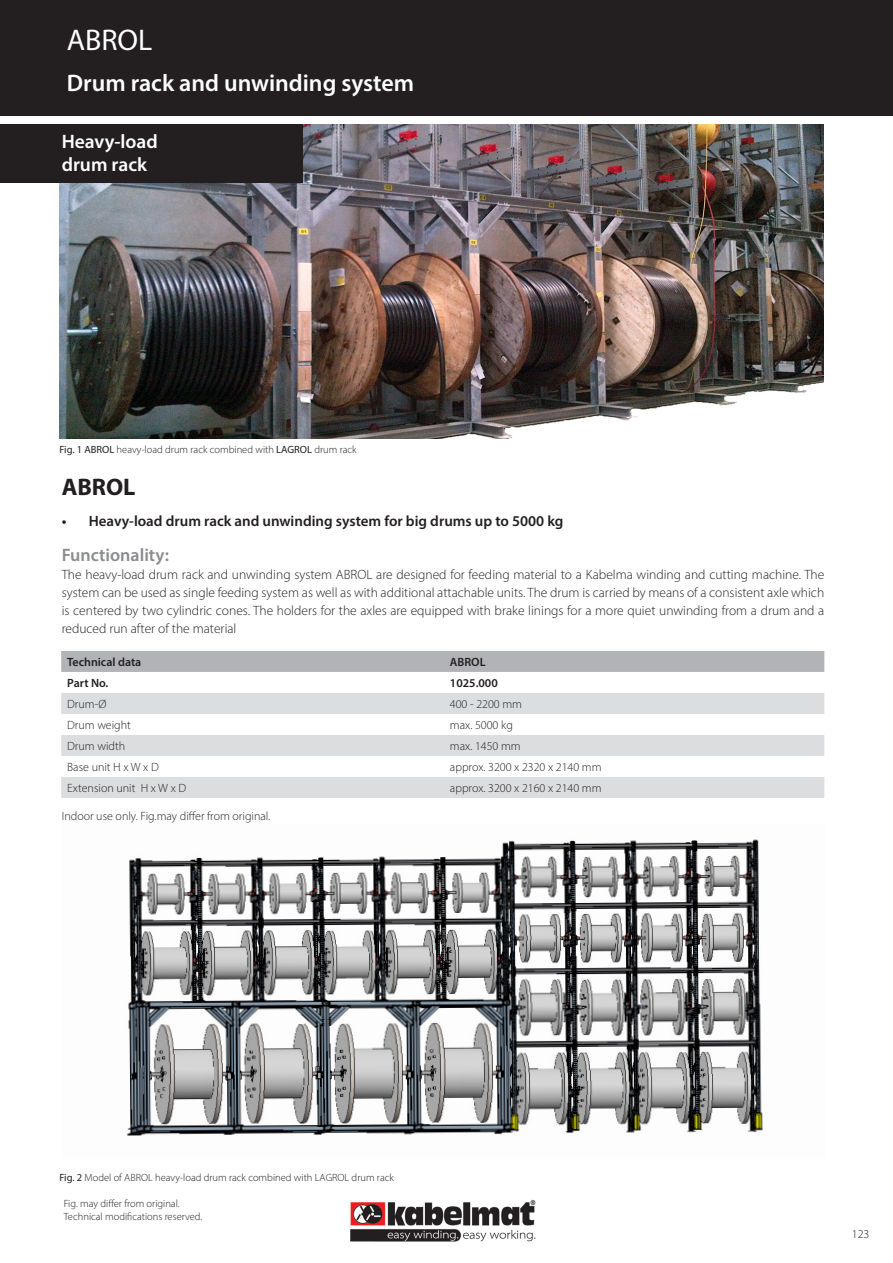
<style>
.page{position:relative;width:893px;height:1263px;background:#fff}
.page>*{position:absolute;margin:0;border:0;box-sizing:border-box;transform-origin:0 0}
.Titel{font:30px "Myriad Pro";color:#fff}
.Sub-Headline_FreeSet{font:600 24px "Myriad Pro";color:#fff}
.Produktüberschrift_W{font:700 24px "Myriad Pro";color:#231f20}
.Produktübersicht{font:600 19.5px "Myriad Pro";color:#fff}
.Headline_Fliesstext{font:600 18px "Myriad Pro";color:#8b8c8e}
.t1{font:600 15px "Myriad Pro";color:#231f20}
.Fliesstext_FreeSetLi{font:300 13.5px/18px "Myriad Pro";color:#231f20;text-align:justify}
.Tabelle_Text_Freeset{font:300 12px "Myriad Pro";color:#231f20}
.Produktübersicht-2{font:300 12px "Myriad Pro";color:#231f20}
.Tabelle_Text_Freeset-2{font:600 12px "Myriad Pro";color:#231f20}
.Bildunterschrift_Fre{font:300 10.5px "Myriad Pro";color:#231f20}
.Produktübersicht-3{font:300 10.5px "Myriad Pro";color:#231f20}
.s1{font-weight:400}
</style>
<div class="page">
<img style="left:350px;top:1199px;width:186px;height:43px">
<div style="left:0;top:0;width:893px;height:116px;background:#231f20"></div>
<div style="left:61px;top:651px;width:763px;height:21px;background:#b2b3b7"></div>
<div style="left:61px;top:693px;width:763px;height:105px;background:#dcdddf"></div>
<svg style="left:61px;top:714px;width:763px;height:63px"></svg>
<img style="left:60px;top:124px;width:764px;height:315px">
<img style="left:127px;top:839px;width:637px;height:297px">
<div style="left:0;top:124px;width:303px;height:59px;background:#231f20"></div>
<p class="Titel" style="left:67px;top:22px;width:87px">ABROL</p>
<p class="Sub-Headline_FreeSet" style="left:67px;top:67px;width:349px">Drum rack and unwinding system</p>
<p class="Produktübersicht" style="left:62px;top:129px;width:98px">Heavy-load</p>
<p class="Produktübersicht" style="left:62px;top:152px;width:87px">drum rack</p>
<p class="Bildunterschrift_Fre" style="left:59px;top:443px;width:299px"><span class="s1">Fig. 1 ABROL</span> heavy-load drum rack combined with <span class="s1">LAGROL</span> drum rack</p>
<p class="Produktüberschrift_W" style="left:62px;top:471px;width:75px">ABROL</p>
<p class="t1" style="left:62px;top:511px;width:503px">• Heavy-load drum rack and unwinding system for big drums up to 5000 kg</p>
<p class="Headline_Fliesstext" style="left:62px;top:543px;width:109px">Functionality:</p>
<p class="Fliesstext_FreeSetLi" style="left:62px;top:565px;width:764px">The heavy-load drum rack and unwinding system ABROL are designed for feeding material to a Kabelma winding and cutting machine. The system can be used as single feeding system as well as with additional attachable units. The drum is carried by means of a consistent axle which is centered by two cylindric cones. The holders for the axles are equipped with brake linings for a more quiet unwinding from a drum and a reduced run after of the material</p>
<p class="Tabelle_Text_Freeset-2" style="left:67px;top:654px;width:76px">Technical data</p>
<p class="Tabelle_Text_Freeset-2" style="left:450px;top:654px;width:37px">ABROL</p>
<p class="Tabelle_Text_Freeset-2" style="left:67px;top:675px;width:43px">Part No.</p>
<p class="Tabelle_Text_Freeset-2" style="left:450px;top:675px;width:49px">1025.000</p>
<p class="Tabelle_Text_Freeset" style="left:67px;top:697px;width:41px">Drum-Ø</p>
<p class="Tabelle_Text_Freeset" style="left:450px;top:697px;width:74px">400 - 2200 mm</p>
<p class="Tabelle_Text_Freeset" style="left:67px;top:718px;width:65px">Drum weight</p>
<p class="Tabelle_Text_Freeset" style="left:450px;top:718px;width:64px">max. 5000 kg</p>
<p class="Tabelle_Text_Freeset" style="left:67px;top:739px;width:59px">Drum width</p>
<p class="Tabelle_Text_Freeset" style="left:450px;top:739px;width:72px">max. 1450 mm</p>
<p class="Tabelle_Text_Freeset" style="left:67px;top:760px;width:93px">Base unit H x W x D</p>
<p class="Tabelle_Text_Freeset" style="left:450px;top:760px;width:153px">approx. 3200 x 2320 x 2140 mm</p>
<p class="Tabelle_Text_Freeset" style="left:67px;top:781px;width:121px">Extension unit H x W x D</p>
<p class="Tabelle_Text_Freeset" style="left:450px;top:781px;width:153px">approx. 3200 x 2160 x 2140 mm</p>
<p class="Produktübersicht-2" style="left:62px;top:808px;width:210px">Indoor use only. Fig.may differ from original.</p>
<p class="Bildunterschrift_Fre" style="left:59px;top:1171px;width:336px"><span class="s1">Fig. 2</span> Model of ABROL heavy-load drum rack combined with LAGROL drum rack</p>
<p class="Produktübersicht-3" style="left:64px;top:1197px;width:117px">Fig. may differ from original.</p>
<p class="Produktübersicht-3" style="left:64px;top:1210px;width:140px">Technical modifications reserved.</p>
<p class="Produktübersicht-2" style="left:852px;top:1227px;width:19px">123</p>
</div>
